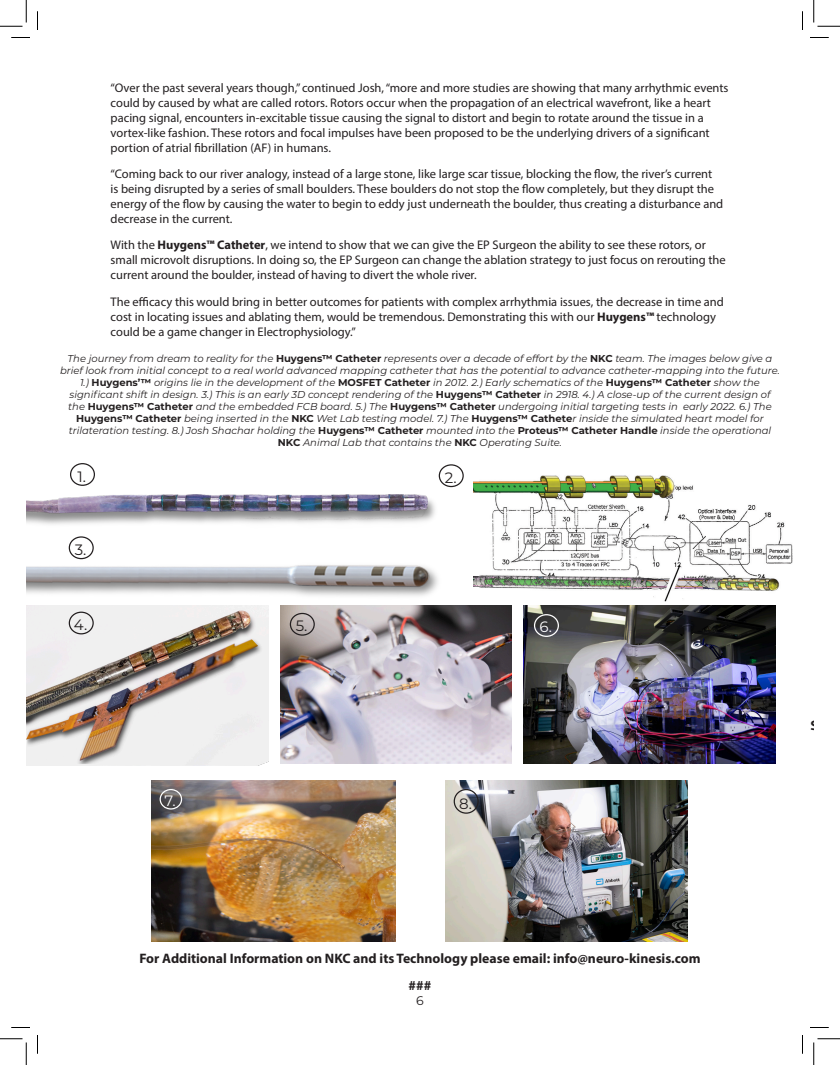
<style>
.page{position:relative;width:840px;height:1065px;background:#fff}
.page>*{position:absolute;margin:0;border:0;box-sizing:border-box;transform-origin:0 0}
.t1{font:15px "Montserrat";color:#231f20}
.t2{font:15px "Montserrat";color:#fff}
.Body_Copy{font:700 13.75px "Myriad Pro";color:#231f20}
.Body_Copy-2{font:12.5px/15px "Myriad Pro";color:#231f20}
.t3{font:12.5px "Montserrat";color:#231f20}
.t4{font:italic 10px/12px "Montserrat";color:#231f20;text-align:center}
.s1{font-weight:700}
.s2{font-weight:700;font-style:normal}
</style>
<div class="page">
<img style="left:473px;top:475px;width:320px;height:139px">
<img style="left:26px;top:625px;width:243px;height:140px">
<img style="left:26px;top:542px;width:412px;height:83px">
<img style="left:26px;top:468px;width:422px;height:74px">
<img style="left:281px;top:605px;width:231px;height:158px">
<img style="left:524px;top:605px;width:251px;height:158px">
<img style="left:152px;top:780px;width:244px;height:161px">
<img style="left:446px;top:780px;width:241px;height:161px">
<div style="left:70px;top:463px;width:25px;height:23px;border:1px solid #231f20;border-radius:50%"></div>
<div style="left:439px;top:464px;width:25px;height:23px;border:1px solid #231f20;border-radius:50%"></div>
<div style="left:69px;top:536px;width:25px;height:23px;border:1px solid #231f20;border-radius:50%"></div>
<div style="left:69px;top:612px;width:25px;height:22px;border:1px solid #231f20;border-radius:50%"></div>
<div style="left:290px;top:613px;width:25px;height:23px;border:1px solid #231f20;border-radius:50%"></div>
<div style="left:534px;top:614px;width:25px;height:23px;border:1px solid #fff;border-radius:50%"></div>
<div style="left:160px;top:789px;width:22px;height:21px;border:1px solid #fff;border-radius:50%"></div>
<div style="left:454px;top:789px;width:25px;height:25px;border:1px solid #231f20;border-radius:50%"></div>
<svg style="left:11px;top:37px;width:19px;height:1px"></svg>
<svg style="left:810px;top:37px;width:19px;height:1px"></svg>
<svg style="left:11px;top:1027px;width:19px;height:1px"></svg>
<svg style="left:810px;top:1027px;width:19px;height:1px"></svg>
<svg style="left:37px;top:11px;width:1px;height:19px"></svg>
<svg style="left:37px;top:1035px;width:1px;height:19px"></svg>
<svg style="left:802px;top:11px;width:1px;height:19px"></svg>
<svg style="left:802px;top:1035px;width:1px;height:19px"></svg>
<svg style="left:0;top:0;width:27px;height:27px"></svg>
<svg style="left:0;top:1039px;width:27px;height:26px"></svg>
<svg style="left:814px;top:0;width:26px;height:27px"></svg>
<svg style="left:814px;top:1039px;width:26px;height:26px"></svg>
<p class="Body_Copy-2" style="left:111px;top:80px;width:619px">“Over the past several years though,” continued Josh, “more and more studies are showing that many arrhythmic events could by caused by what are called rotors. Rotors occur when the propagation of an electrical wavefront, like a heart pacing signal, encounters in-excitable tissue causing the signal to distort and begin to rotate around the tissue in a vortex-like fashion. These rotors and focal impulses have been proposed to be the underlying drivers of a significant portion of atrial fibrillation (AF) in humans.</p>
<p class="Body_Copy-2" style="left:111px;top:166px;width:614px">“Coming back to our river analogy, instead of a large stone, like large scar tissue, blocking the flow, the river’s current<br>is being disrupted by a series of small boulders. These boulders do not stop the flow completely, but they disrupt the energy of the flow by causing the water to begin to eddy just underneath the boulder, thus creating a disturbance and decrease in the current.</p>
<p class="Body_Copy-2" style="left:111px;top:237px;width:617px">With the <span class="s1">Huygens™ Catheter</span>, we intend to show that we can give the EP Surgeon the ability to see these rotors, or small microvolt disruptions. In doing so, the EP Surgeon can change the ablation strategy to just focus on rerouting the current around the boulder, instead of having to divert the whole river.</p>
<p class="Body_Copy-2" style="left:111px;top:294px;width:615px">The efficacy this would bring in better outcomes for patients with complex arrhythmia issues, the decrease in time and cost in locating issues and ablating them, would be tremendous. Demonstrating this with our <span class="s1">Huygens™</span> technology could be a game changer in Electrophysiology.”</p>
<p class="t4" style="left:60px;top:352px;width:721px">The journey from dream to reality for the <span class="s2">Huygens™ Catheter</span> represents over a decade of effort by the <span class="s2">NKC</span> team. The images below give a brief look from initial concept to a real world advanced mapping catheter that has the potential to advance catheter-mapping into the future.</p>
<p class="t4" style="left:68px;top:376px;width:705px">1.) <span class="s2">Huygens’™</span> origins lie in the development of the <span class="s2">MOSFET Catheter</span> in 2012. 2.) Early schematics of the <span class="s2">Huygens™ Catheter</span> show the significant shift in design. 3.) This is an early 3D concept rendering of the <span class="s2">Huygens™ Catheter</span> in 2918. 4.) A close-up of the current design of the <span class="s2">Huygens™ Catheter</span> and the embedded FCB board. 5.) The <span class="s2">Huygens™ Catheter</span> undergoing initial targeting tests in early 2022. 6.) The <span class="s2">Huygens™ Catheter</span> being inserted in the <span class="s2">NKC</span> Wet Lab testing model. 7.) The <span class="s2">Huygens™ Cathete</span>r inside the simulated heart model for trilateration testing. 8.) Josh Shachar holding the <span class="s2">Huygens™ Catheter</span> mounted into the <span class="s2">Proteus™ Catheter Handle</span> inside the operational <span class="s2">NKC</span> Animal Lab that contains the <span class="s2">NKC</span> Operating Suite.</p>
<p class="t1" style="left:78px;top:466px;width:10px">1.</p>
<p class="t1" style="left:445px;top:467px;width:13px">2.</p>
<p class="t1" style="left:75px;top:539px;width:13px">3.</p>
<p class="t1" style="left:74px;top:614px;width:15px">4.</p>
<p class="t1" style="left:296px;top:615px;width:13px">5.</p>
<p class="t2" style="left:540px;top:617px;width:14px">6.</p>
<p class="t2" style="left:165px;top:790px;width:13px">7.</p>
<p class="t1" style="left:459px;top:793px;width:14px">8.</p>
<p class="Body_Copy" style="left:139px;top:949px;width:563px">For Additional Information on NKC and its Technology please email: info@neuro-kinesis.com</p>
<p class="Body_Copy" style="left:409px;top:977px;width:24px">###</p>
<p class="t3" style="left:416px;top:992px;width:9px">6</p>
</div>
